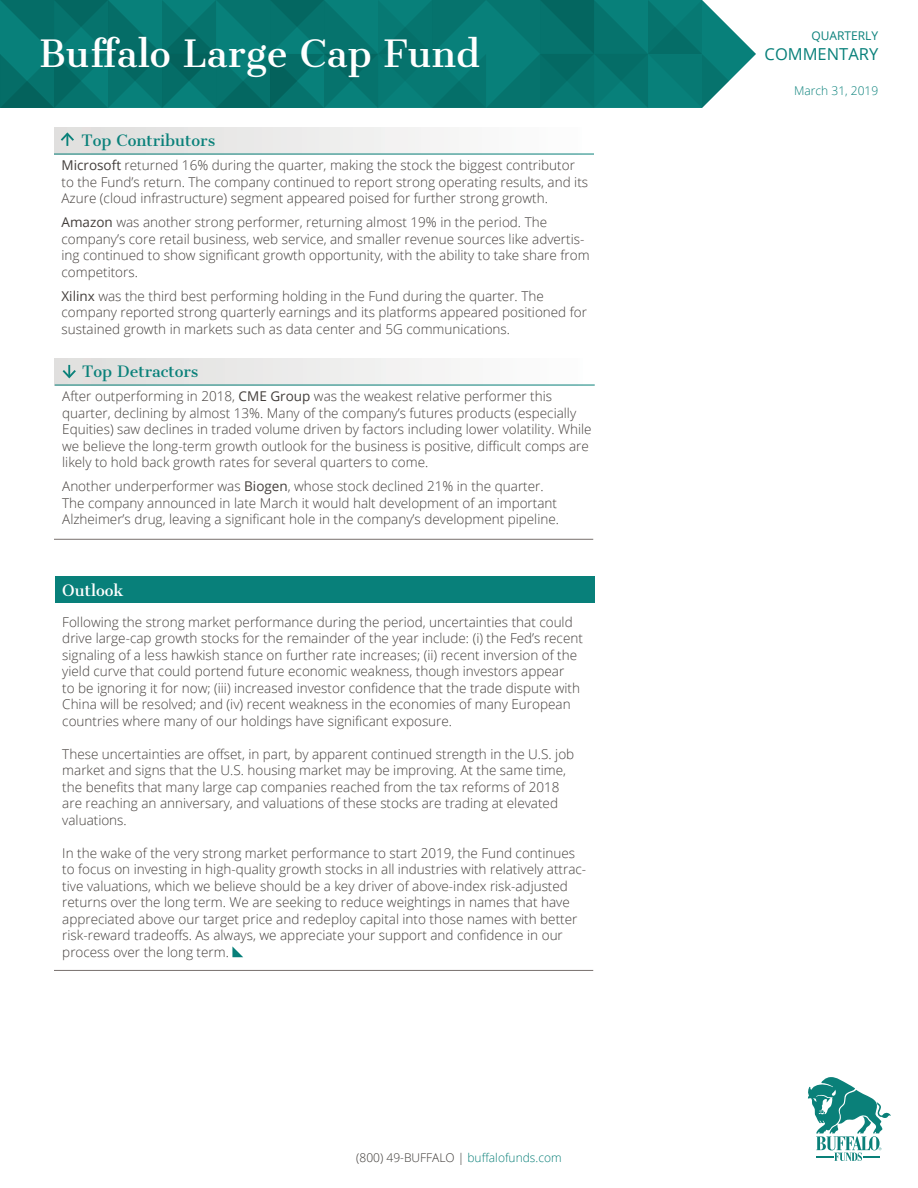
<style>
.page{position:relative;width:918px;height:1188px;background:#fff}
.page>*{position:absolute;margin:0;border:0;box-sizing:border-box;transform-origin:0 0}
.t1{font:36px "Cantata One";color:#fff}
.t2{font:16.5px "Open Sans";color:#08807a}
.t3{font:15px "Cantata One";color:#0a817a}
.t4{font:15px "Cantata One";color:#fff}
.t5{font:300 13.5px/16.5px "Open Sans";color:#433e3b}
.t6{font:300 12px "Open Sans";color:#3c3835}
.t7{font:300 12px "Open Sans";color:#08807a}
.t8{font:12px "Open Sans";color:#08807a}
.s1{font-weight:400}
.s2{color:#0a8079}
</style>
<div class="page">
<svg style="left:0;top:0;width:756px;height:108px;background:#0f7a74"></svg>
<svg style="left:807px;top:1077px;width:84px;height:84px"></svg>
<hr style="left:54px;top:539px;width:539px;height:1px;background:#77706d">
<div style="left:55px;top:358px;width:540px;height:27px;background:linear-gradient(to right,#dedddc,#fefefe)"></div>
<hr style="left:55px;top:385px;width:540px;height:1px;background:#0a817a">
<svg style="left:61px;top:365px;width:17px;height:15px"></svg>
<div style="left:55px;top:576px;width:540px;height:27px;background:#08807a"></div>
<svg style="left:232px;top:946px;width:11px;height:11px"></svg>
<hr style="left:54px;top:970px;width:539px;height:1px;background:#77706d">
<div style="left:54px;top:127px;width:540px;height:27px;background:linear-gradient(to right,#dedddc,#fefefe)"></div>
<hr style="left:54px;top:154px;width:540px;height:1px;background:#0a817a">
<svg style="left:59px;top:131px;width:17px;height:15px"></svg>
<h1 class="t1" style="left:39px;top:31px;width:442px">Buffalo Large Cap Fund</h1>
<p class="t8" style="left:812px;top:28px;width:68px">QUARTERLY</p>
<p class="t2" style="left:765px;top:43px;width:115px">COMMENTARY</p>
<p class="t7" style="left:794px;top:82px;width:86px">March 31, 2019</p>
<p class="t3" style="left:81px;top:131px;width:135px">Top Contributors</p>
<p class="t5" style="left:62px;top:157px;width:528px"><span class="s1">Microsoft</span> returned 16% during the quarter, making the stock the biggest contributor to the Fund’s return. The company continued to report strong operating results, and its<br>Azure (cloud infrastructure) segment appeared poised for further strong growth.</p>
<p class="t5" style="left:62px;top:214px;width:530px"><span class="s1">Amazon</span> was another strong performer, returning almost 19% in the period. The company’s core retail business, web service, and smaller revenue sources like advertis&shy;ing continued to show significant growth opportunity, with the ability to take share from competitors.</p>
<p class="t5" style="left:62px;top:287px;width:527px"><span class="s1">Xilinx</span> was the third best performing holding in the Fund during the quarter. The company reported strong quarterly earnings and its platforms appeared positioned for sustained growth in markets such as data center and 5G communications.</p>
<p class="t3" style="left:82px;top:362px;width:118px">Top Detractors</p>
<p class="t5" style="left:62px;top:388px;width:531px">After outperforming in 2018, <span class="s1">CME Group</span> was the weakest relative performer this quarter, declining by almost 13%. Many of the company’s futures products (especially Equities) saw declines in traded volume driven by factors including lower volatility. While we believe the long-term growth outlook for the business is positive, difficult comps are likely to hold back growth rates for several quarters to come.</p>
<p class="t5" style="left:62px;top:478px;width:498px">Another underperformer was <span class="s1">Biogen</span>, whose stock declined 21% in the quarter.<br>The company announced in late March it would halt development of an important<br>Alzheimer’s drug, leaving a significant hole in the company’s development pipeline.</p>
<p class="t4" style="left:62px;top:581px;width:63px">Outlook</p>
<p class="t5" style="left:62px;top:613px;width:522px">Following the strong market performance during the period, uncertainties that could drive large-cap growth stocks for the remainder of the year include: (i) the Fed’s recent signaling of a less hawkish stance on further rate increases; (ii) recent inversion of the yield curve that could portend future economic weakness, though investors appear<br>to be ignoring it for now; (iii) increased investor confidence that the trade dispute with China will be resolved; and (iv) recent weakness in the economies of many European countries where many of our holdings have significant exposure.</p>
<p class="t5" style="left:62px;top:745px;width:513px">These uncertainties are offset, in part, by apparent continued strength in the U.S. job market and signs that the U.S. housing market may be improving. At the same time, the benefits that many large cap companies reached from the tax reforms of 2018 are reaching an anniversary, and valuations of these stocks are trading at elevated valuations.</p>
<p class="t5" style="left:62px;top:844px;width:525px">In the wake of the very strong market performance to start 2019, the Fund continues to focus on investing in high-quality growth stocks in all industries with relatively attrac&shy;tive valuations, which we believe should be a key driver of above-index risk-adjusted returns over the long term. We are seeking to reduce weightings in names that have appreciated above our target price and redeploy capital into those names with better risk-reward tradeoffs. As always, we appreciate your support and confidence in our process over the long term.</p>
<p class="t6" style="left:356px;top:1149px;width:207px">(800) 49-BUFFALO | <span class="s2">buffalofunds.com</span></p>
</div>
